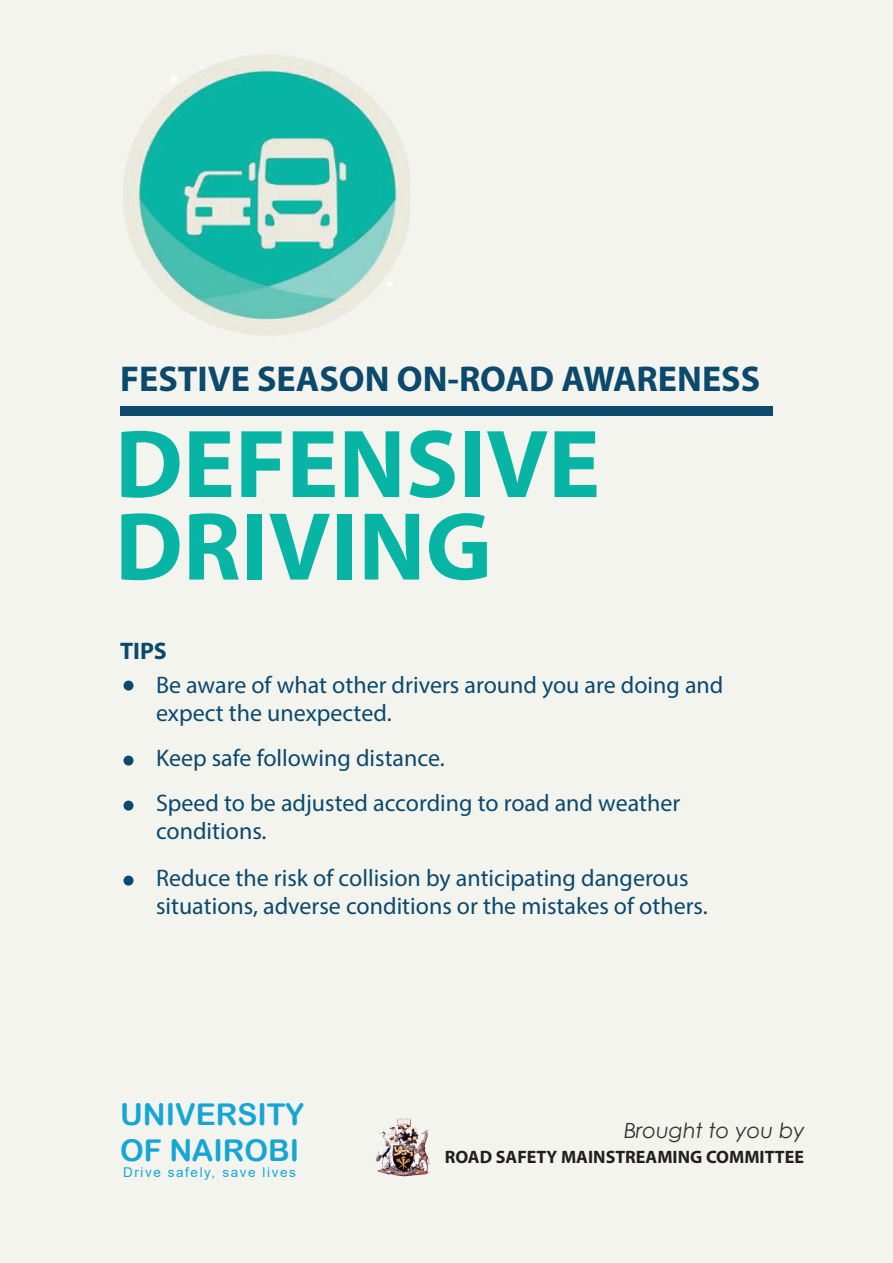
<style>
.page{position:relative;width:893px;height:1263px;background:#f4f4ef}
.page>*{position:absolute;margin:0;border:0;box-sizing:border-box;transform-origin:0 0}
.t1{font:700 97.5px/82.5px "Myriad Pro";color:#08b5a4}
.t2{font:700 36px "Myriad Pro";color:#0b496d}
.t3{font:30px/36px "Arial Rounded MT Bold";color:#15a6d4}
.t4{font:24px/28.8px "Myriad Pro";color:#0b496d}
.t5{font:700 24px "Myriad Pro";color:#0b496d}
.t6{font:italic 21px "Century Gothic";color:#313232}
.t7{font:700 18px "Myriad Pro";color:#231f20}
.t8{font:13.5px "Arial";letter-spacing:.12em;color:#15a6d4}
</style>
<div class="page">
<img style="left:123px;top:55px;width:287px;height:280px">
<div style="left:120px;top:407px;width:653px;height:9px;background:#0b496d"></div>
<div style="left:123px;top:681px;width:11px;height:9px;background:#0b496d;border-radius:50%"></div>
<div style="left:123px;top:756px;width:11px;height:9px;background:#0b496d;border-radius:50%"></div>
<div style="left:123px;top:801px;width:11px;height:9px;background:#0b496d;border-radius:50%"></div>
<div style="left:123px;top:876px;width:11px;height:9px;background:#0b496d;border-radius:50%"></div>
<img style="left:375px;top:1118px;width:55px;height:59px">
<h2 class="t2" style="left:120px;top:356px;width:641px">FESTIVE SEASON ON-ROAD AWARENESS</h2>
<h1 class="t1" style="left:115px;top:420px;width:487px">DEFENSIVE<br>DRIVING</h1>
<p class="t5" style="left:120px;top:635px;width:48px">TIPS</p>
<p class="t4" style="left:156px;top:670px;width:569px">Be aware of what other drivers around you are doing and expect the unexpected.</p>
<p class="t4" style="left:156px;top:735px;width:526px;line-height:45px">Keep safe following distance.<br>Speed to be adjusted according to road and weather</p>
<p class="t4" style="left:156px;top:808px;width:534px;line-height:46.2px">conditions.<br>Reduce the risk of collision by anticipating dangerous</p>
<p class="t4" style="left:156px;top:891px;width:553px">situations, adverse conditions or the mistakes of others.</p>
<p class="t3" style="left:120px;top:1096px;width:186px">UNIVERSITY<br>OF NAIROBI</p>
<p class="t8" style="left:123px;top:1163px;width:174px">Drive safely, save lives</p>
<p class="t6" style="left:624px;top:1115px;width:182px">Brought to you by</p>
<p class="t7" style="left:445px;top:1145px;width:361px">ROAD SAFETY MAINSTREAMING COMMITTEE</p>
</div>
